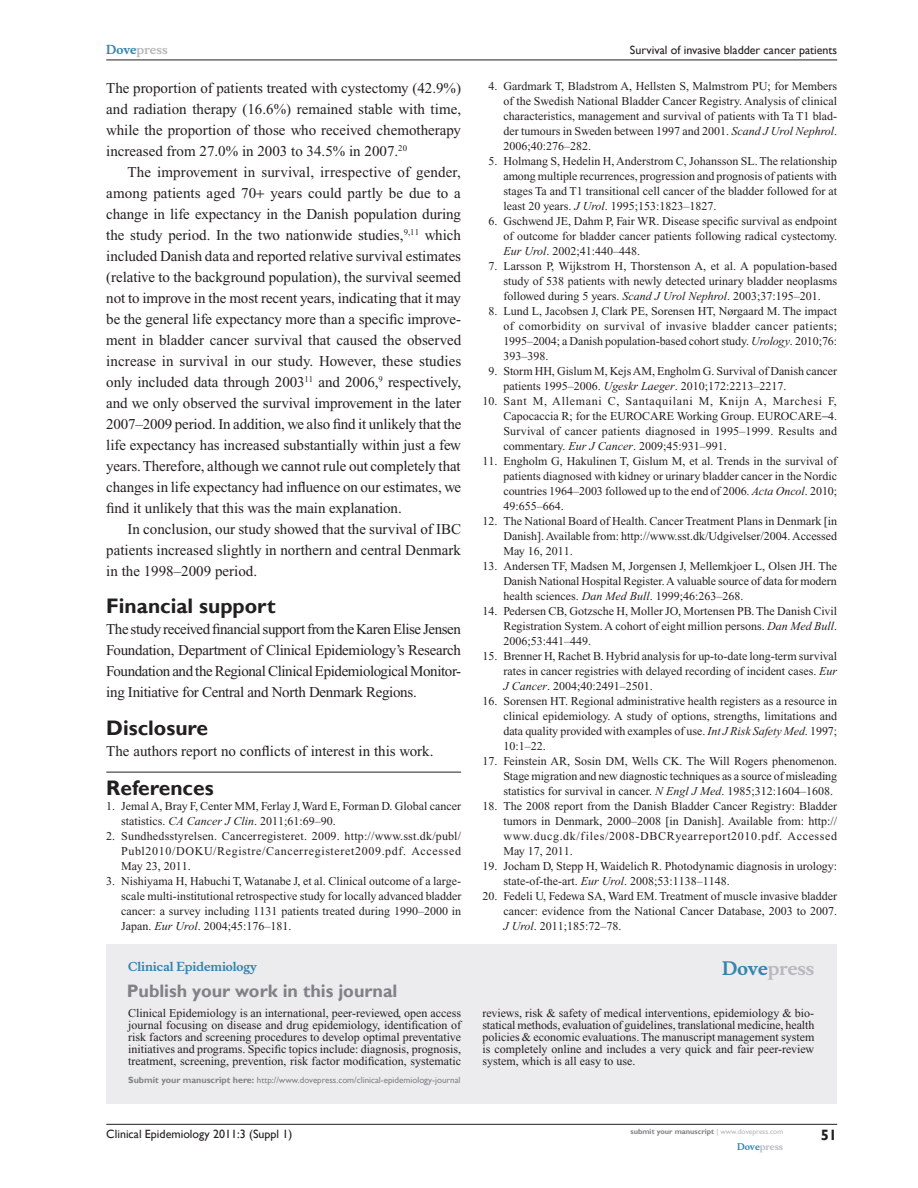
<style>
.page{position:relative;width:918px;height:1188px;background:#fff}
.page>*{position:absolute;margin:0;border:0;box-sizing:border-box;transform-origin:0 0}
.t1{font:700 21px "Gill Sans";color:#231f20}
.t2{font:700 18px "Gill Sans";color:#808285}
.t3{font:700 18px "Musee";color:#b8b9bc}
.t4{font:15px/21px "Times New Roman";color:#231f20;text-align:justify}
.t5{font:700 15px "Gill Sans";color:#231f20}
.t6{font:12px/15px "Times New Roman";color:#231f20;text-align:justify}
.t7{font:12px "Gill Sans";color:#231f20}
.t8{font:700 12px "Musee";color:#3485ae}
.t9{font:700 12px "Musee";color:#b8b9bc}
.t10{font:9px "Gill Sans";color:#808285}
.t11{font:700 9px "Musee";color:#b8b9bc}
.t12{font:700 7.5px "Gill Sans";color:#808285}
.s1{color:#3485ae}
.s2{font-style:italic}
.s3{font-weight:700}
.s4{font-weight:400;color:#b8b9bc}
</style>
<div class="page">
<div style="left:106px;top:944px;width:731px;height:159px;background:#ececee"></div>
<hr style="left:106px;top:1124px;width:731px;height:1px;background:#231f20">
<hr style="left:106px;top:60px;width:731px;height:1px;background:#231f20">
<hr style="left:106px;top:772px;width:355px;height:1px;background:#231f20">
<p class="t9" style="left:106px;top:43px;width:63px"><span class="s1">Dove</span>press</p>
<p class="t7" style="left:630px;top:43px;width:209px">Survival of invasive bladder cancer patients</p>
<p class="t4" style="left:106px;top:77px;width:356px">The proportion of patients treated with cystectomy (42.9%) and radiation therapy (16.6%) remained stable with time, while the proportion of those who received chemotherapy increased from 27.0% in 2003 to 34.5% in 2007.<sup>20</sup></p>
<p class="t4" style="left:106px;top:161px;width:357px;text-indent:21px">The improvement in survival, irrespective of gender, among patients aged 70 years could partly be due to a change in life expectancy in the Danish population during the study period. In the two nationwide studies,<sup>9,11</sup> which included Danish data and reported relative survival estimates (relative to the background population), the survival seemed not to improve in the most recent years, indicating that it may be the general life expectancy more than a specific improve&shy;ment in bladder cancer survival that caused the observed increase in survival in our study. However, these studies only included data through 2003<sup>11</sup> and 2006,<sup>9</sup> respectively, and we only observed the survival improvement in the later 2007–2009 period. In addition, we also find it unlikely that the life expectancy has increased substantially within just a few years. Therefore, although we cannot rule out completely that changes in life expectancy had influence on our estimates, we find it unlikely that this was the main explanation.</p>
<p class="t4" style="left:106px;top:518px;width:356px;text-indent:21px">In conclusion, our study showed that the survival of IBC patients increased slightly in northern and central Denmark in the 1998–2009 period.</p>
<h1 class="t1" style="left:106px;top:593px;width:171px">Financial support</h1>
<p class="t4" style="left:106px;top:619px;width:356px">The study received financial support from the Karen Elise Jensen Foundation, Department of Clinical Epidemiology’s Research Foundation and the Regional Clinical Epidemiological Monitor&shy;ing Initiative for Central and North Denmark Regions.</p>
<h1 class="t1" style="left:106px;top:715px;width:103px">Disclosure</h1>
<p class="t4" style="left:106px;top:740px;width:329px">The authors report no conflicts of interest in this work.</p>
<h1 class="t1" style="left:106px;top:775px;width:109px">References</h1>
<p class="t6" style="left:121px;top:799px;width:341px;text-indent:-15px">1. Jemal A, Bray F, Center MM, Ferlay J, Ward E, Forman D. Global cancer statistics. <span class="s2">CA Cancer J Clin</span>. 2011;61:69–90.</p>
<p class="t6" style="left:121px;top:829px;width:341px;text-indent:-15px">2. Sundhedsstyrelsen. Cancerregisteret. 2009. http://www.sst.dk/publ/ Publ2010/DOKU/Registre/Cancerregisteret2009.pdf. Accessed May 23, 2011.</p>
<p class="t6" style="left:121px;top:874px;width:342px;text-indent:-15px">3. Nishiyama H, Habuchi T, Watanabe J, et al. Clinical outcome of a large&shy;scale multi-institutional retrospective study for locally advanced bladder cancer: a survey including 1131 patients treated during 1990–2000 in Japan. <span class="s2">Eur Urol</span>. 2004;45:176–181.</p>
<p class="t6" style="left:503px;top:79px;width:335px;text-indent:-15px">4. Gardmark T, Bladstrom A, Hellsten S, Malmstrom PU; for Members of the Swedish National Bladder Cancer Registry. Analysis of clinical characteristics, management and survival of patients with Ta T1 blad&shy;der tumours in Sweden between 1997 and 2001. <span class="s2">Scand J Urol Nephrol</span>.<br>2006;40:276–282.</p>
<p class="t6" style="left:503px;top:154px;width:335px;text-indent:-15px">5. Holmang S, Hedelin H, Anderstrom C, Johansson SL. The relationship among multiple recurrences, progression and prognosis of patients with stages Ta and T1 transitional cell cancer of the bladder followed for at least 20 years. <span class="s2">J Urol</span>. 1995;153:1823–1827.</p>
<p class="t6" style="left:503px;top:214px;width:335px;text-indent:-15px">6. Gschwend JE, Dahm P, Fair WR. Disease specific survival as endpoint of outcome for bladder cancer patients following radical cystectomy.<br><span class="s2">Eur Urol</span>. 2002;41:440–448.</p>
<p class="t6" style="left:503px;top:259px;width:335px;text-indent:-15px">7. Larsson P, Wijkstrom H, Thorstenson A, et al. A population-based study of 538 patients with newly detected urinary bladder neoplasms followed during 5 years. <span class="s2">Scand J Urol Nephrol</span>. 2003;37:195–201.</p>
<p class="t6" style="left:503px;top:304px;width:335px;text-indent:-15px">8. Lund L, Jacobsen J, Clark PE, Sorensen HT, Nørgaard M. The impact of comorbidity on survival of invasive bladder cancer patients; 1995–2004; a Danish population-based cohort study. <span class="s2">Urology</span>. 2010;76:<br>393–398.</p>
<p class="t6" style="left:503px;top:364px;width:335px;text-indent:-15px">9. Storm HH, Gislum M, Kejs AM, Engholm G. Survival of Danish cancer patients 1995–2006. <span class="s2">Ugeskr Laeger</span>. 2010;172:2213–2217.</p>
<p class="t6" style="left:503px;top:394px;width:335px;text-indent:-21px">10. Sant M, Allemani C, Santaquilani M, Knijn A, Marchesi F, Capocaccia R; for the EUROCARE Working Group. EUROCARE−4.<br>Survival of cancer patients diagnosed in 1995–1999. Results and commentary. <span class="s2">Eur J Cancer</span>. 2009;45:931–991.</p>
<p class="t6" style="left:503px;top:454px;width:335px;text-indent:-21px">11. Engholm G, Hakulinen T, Gislum M, et al. Trends in the survival of patients diagnosed with kidney or urinary bladder cancer in the Nordic countries 1964–2003 followed up to the end of 2006. <span class="s2">Acta Oncol</span>. 2010; 49:655–664.</p>
<p class="t6" style="left:503px;top:514px;width:335px;text-indent:-21px">12. The National Board of Health. Cancer Treatment Plans in Denmark [in Danish]. Available from: http://www.sst.dk/Udgivelser/2004. Accessed May 16, 2011.</p>
<p class="t6" style="left:503px;top:559px;width:335px;text-indent:-21px">13. Andersen TF, Madsen M, Jorgensen J, Mellemkjoer L, Olsen JH. The Danish National Hospital Register. A valuable source of data for modern health sciences. <span class="s2">Dan Med Bull</span>. 1999;46:263–268.</p>
<p class="t6" style="left:503px;top:604px;width:335px;text-indent:-21px">14. Pedersen CB, Gotzsche H, Moller JO, Mortensen PB. The Danish Civil Registration System. A cohort of eight million persons. <span class="s2">Dan Med Bull</span>.<br>2006;53:441–449.</p>
<p class="t6" style="left:503px;top:649px;width:335px;text-indent:-21px">15. Brenner H, Rachet B. Hybrid analysis for up-to-date long-term survival rates in cancer registries with delayed recording of incident cases. <span class="s2">Eur J Cancer</span>. 2004;40:2491–2501.</p>
<p class="t6" style="left:503px;top:694px;width:335px;text-indent:-21px">16. Sorensen HT. Regional administrative health registers as a resource in clinical epidemiology. A study of options, strengths, limitations and data quality provided with examples of use. <span class="s2">Int J Risk Safety Med</span>. 1997; 10:1–22.</p>
<p class="t6" style="left:503px;top:754px;width:335px;text-indent:-21px">17. Feinstein AR, Sosin DM, Wells CK. The Will Rogers phenomenon.<br>Stage migration and new diagnostic techniques as a source of misleading statistics for survival in cancer. <span class="s2">N Engl J Med</span>. 1985;312:1604–1608.</p>
<p class="t6" style="left:503px;top:799px;width:335px;text-indent:-21px">18. The 2008 report from the Danish Bladder Cancer Registry: Bladder tumors in Denmark, 2000–2008 [in Danish]. Available from: http:// www.ducg.dk/files/2008-DBCRyearreport2010.pdf. Accessed May 17, 2011.</p>
<p class="t6" style="left:503px;top:859px;width:335px;text-indent:-21px">19. Jocham D, Stepp H, Waidelich R. Photodynamic diagnosis in urology: state-of-the-art. <span class="s2">Eur Urol</span>. 2008;53:1138–1148.</p>
<p class="t6" style="left:503px;top:889px;width:335px;text-indent:-21px">20. Fedeli U, Fedewa SA, Ward EM. Treatment of muscle invasive bladder cancer: evidence from the National Cancer Database, 2003 to 2007.<br><span class="s2">J Urol</span>. 2011;185:72–78.</p>
<p class="t8" style="left:128px;top:959px;width:130px">Clinical Epidemiology</p>
<h2 class="t2" style="left:127px;top:980px;width:272px">Publish your work in this journal</h2>
<h2 class="t3" style="left:722px;top:958px;width:94px"><span class="s1">Dove</span>press</h2>
<p class="t6" style="left:128px;top:1007px;width:334px;line-height:12px">Clinical Epidemiology is an international, peer-reviewed, open access journal focusing on disease and drug epidemiology, identification of risk factors and screening procedures to develop optimal preventative initiatives and programs. Specific topics include: diagnosis, prognosis, treatment, screening, prevention, risk factor modification, systematic</p>
<p class="t6" style="left:482px;top:1007px;width:334px;line-height:12px">reviews, risk &amp; safety of medical interventions, epidemiology &amp; bio&shy;statical methods, evaluation of guidelines, translational medicine, health policies &amp; economic evaluations. The manuscript management system is completely online and includes a very quick and fair peer-review system, which is all easy to use.</p>
<p class="t10" style="left:128px;top:1075px;width:334px"><span class="s3">Submit your manuscript here:</span> http://www.dovepress.com/clinical-epidemiology-journal</p>
<p class="t7" style="left:106px;top:1127px;width:188px">Clinical Epidemiology 2011:3 (Suppl 1)</p>
<p class="t12" style="left:631px;top:1127px;width:154px">submit your manuscript <span class="s4">| www.dovepress.com</span></p>
<p class="t11" style="left:737px;top:1141px;width:48px"><span class="s1">Dove</span>press</p>
<p class="t5" style="left:821px;top:1126px;width:18px">51</p>
</div>
